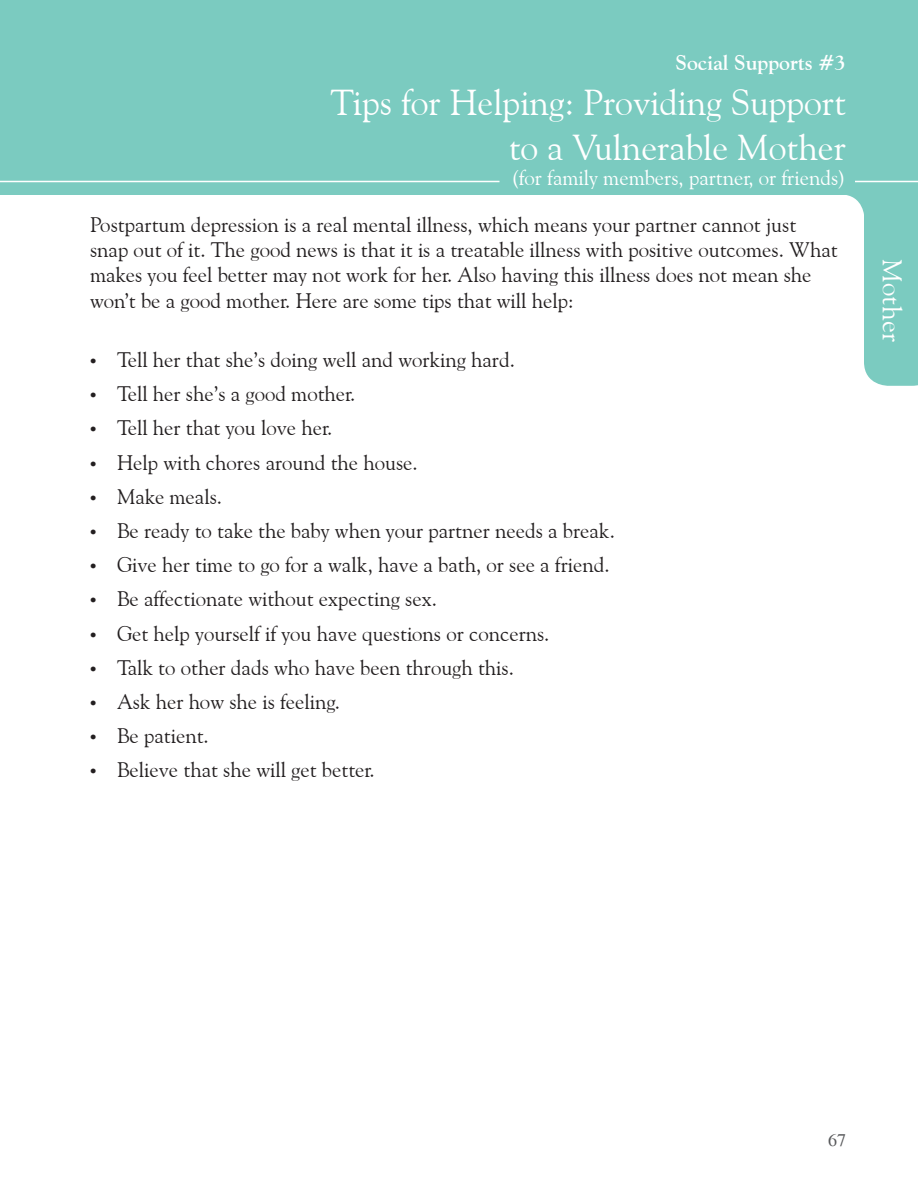
<style>
.page{position:relative;width:918px;height:1188px;background:#fff}
.page>*{position:absolute;margin:0;border:0;box-sizing:border-box;transform-origin:0 0}
.t1{font:36px "Goudy Old Style BT";color:#fff}
.t2{font:27px "Goudy Old Style BT";letter-spacing:.005em;color:#fff}
.t3{font:21px/25.2px "Goudy Old Style BT";color:#231f20}
.t4{font:21px "Goudy Old Style BT";color:#fff}
.t5{font:700 21px "Goudy Old Style BT";color:#fff}
.t6{font:18px "Times";color:#57585a}
.s1{font-family:"Times";font-size:18px}
</style>
<div class="page">
<div style="left:0;top:0;width:918px;height:194px;background:#7bcbc0"></div>
<div style="left:864px;top:180px;width:54px;height:206px;background:#7bcbc0"></div>
<div style="left:840px;top:111px;width:72px;height:107px;background:#7bcbc0;border-radius:24px"></div>
<hr style="left:0;top:181px;width:500px;height:1px;background:#fff">
<hr style="left:855px;top:181px;width:63px;height:1px;background:#fff">
<p class="t5" style="left:676px;top:50px;width:172px">Social Supports #3</p>
<p class="t1" style="left:331px;top:80px;width:517px">Tips for Helping: Providing Support</p>
<p class="t1" style="left:509px;top:125px;width:339px">to a Vulnerable Mother</p>
<p class="t4" style="left:511px;top:165px;width:336px">(for family members, partner, or friends)</p>
<p class="t3" style="left:90px;top:212px;width:749px">Postpartum depression is a real mental illness, which means your partner cannot just snap out of it. The good news is that it is a treatable illness with positive outcomes. What makes you feel better may not work for her. Also having this illness does not mean she won’t be a good mother. Here are some tips that will help:</p>
<p class="t3" style="left:90px;top:347px;width:426px"><span class="s1">•</span> Tell her that she’s doing well and working hard.</p>
<p class="t3" style="left:90px;top:381px;width:267px"><span class="s1">•</span> Tell her she’s a good mother.</p>
<p class="t3" style="left:90px;top:415px;width:244px"><span class="s1">•</span> Tell her that you love her.</p>
<p class="t3" style="left:90px;top:449px;width:329px"><span class="s1">•</span> Help with chores around the house.</p>
<p class="t3" style="left:90px;top:484px;width:134px"><span class="s1">•</span> Make meals.</p>
<p class="t3" style="left:90px;top:518px;width:527px"><span class="s1">•</span> Be ready to take the baby when your partner needs a break.</p>
<p class="t3" style="left:90px;top:552px;width:521px"><span class="s1">•</span> Give her time to go for a walk, have a bath, or see a friend.</p>
<p class="t3" style="left:90px;top:586px;width:348px"><span class="s1">•</span> Be affectionate without expecting sex.</p>
<p class="t3" style="left:90px;top:620px;width:461px"><span class="s1">•</span> Get help yourself if you have questions or concerns.</p>
<p class="t3" style="left:90px;top:655px;width:425px"><span class="s1">•</span> Talk to other dads who have been through this.</p>
<p class="t3" style="left:90px;top:689px;width:252px"><span class="s1">•</span> Ask her how she is feeling.</p>
<p class="t3" style="left:90px;top:723px;width:120px"><span class="s1">•</span> Be patient.</p>
<p class="t3" style="left:90px;top:757px;width:286px"><span class="s1">•</span> Believe that she will get better.</p>
<p class="t2" style="left:909px;top:259px;width:84px;rotate:90deg">Mother</p>
<p class="t6" style="left:828px;top:1130px;width:19px">67</p>
</div>
